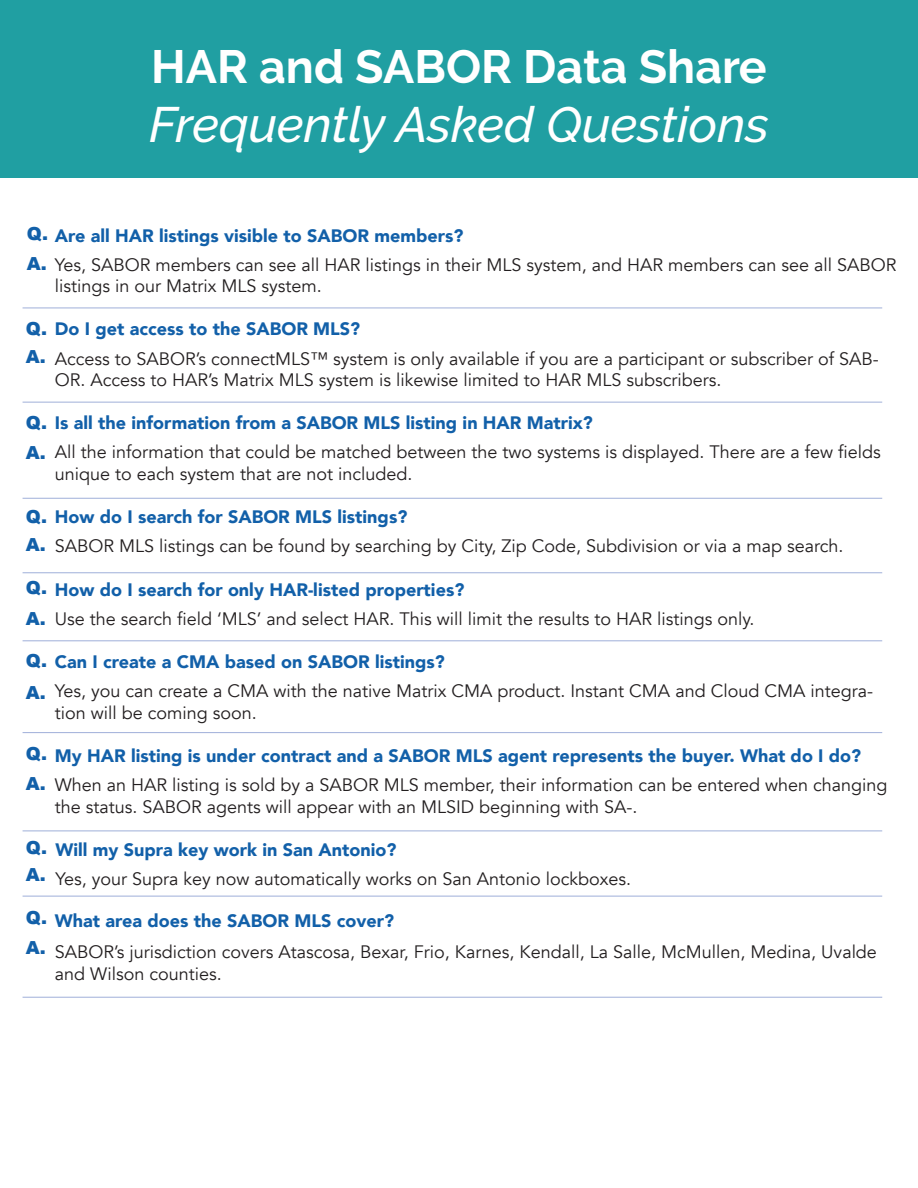
<style>
.page{position:relative;width:918px;height:1188px;background:#fff}
.page>*{position:absolute;margin:0;border:0;box-sizing:border-box;transform-origin:0 0}
.t1{font:italic 500 49.5px "Raleway";color:#fff}
.t2{font:700 46.5px "Raleway";color:#fff}
.t3{font:18px/21.6px "Avenir";color:#231f20}
.t4{font:900 18px "Avenir";color:#1260a9}
.t5{font:900 18px "Arial";color:#1260a9}
.s1{font-family:"Arial";font-weight:900;color:#1260a9}
.s2{font-family:"Arial"}
</style>
<div class="page">
<div style="left:0;top:0;width:918px;height:177px;background:#209fa2"></div>
<hr style="left:23px;top:308px;width:859px;height:1px;background:#9fafd9">
<hr style="left:23px;top:402px;width:859px;height:1px;background:#9fafd9">
<hr style="left:23px;top:498px;width:859px;height:1px;background:#9fafd9">
<hr style="left:23px;top:572px;width:859px;height:1px;background:#9fafd9">
<hr style="left:23px;top:640px;width:859px;height:1px;background:#9fafd9">
<hr style="left:23px;top:732px;width:859px;height:1px;background:#9fafd9">
<hr style="left:23px;top:896px;width:859px;height:1px;background:#9fafd9">
<hr style="left:23px;top:997px;width:859px;height:1px;background:#9fafd9">
<hr style="left:23px;top:831px;width:859px;height:1px;background:#9fafd9">
<p class="t2" style="left:151px;top:40px;width:617px">HAR and SABOR Data Share</p>
<p class="t1" style="left:149px;top:96px;width:621px">Frequently Asked Questions</p>
<p class="t5" style="left:27px;top:220px;width:23px">Q.</p>
<p class="t4" style="left:55px;top:220px;width:410px">Are all HAR listings visible to SABOR members?</p>
<p class="t3" style="left:55px;top:254px;width:843px;text-indent:-28px"><span class="s1">A.</span> Yes, SABOR members can see all HAR listings in their MLS system, and HAR members can see all SABOR listings in our Matrix MLS system.</p>
<p class="t4" style="left:26px;top:314px;width:336px"><span class="s2">Q.</span> Do I get access to the SABOR MLS?</p>
<p class="t3" style="left:55px;top:348px;width:826px">Access to SABOR’s connectMLS™ system is only available if you are a participant or subscriber of SAB-<br>OR. Access to HAR’s Matrix MLS system is likewise limited to HAR MLS subscribers.</p>
<p class="t4" style="left:26px;top:408px;width:569px"><span class="s2">Q.</span> Is all the information from a SABOR MLS listing in HAR Matrix?</p>
<p class="t3" style="left:55px;top:442px;width:827px">All the information that could be matched between the two systems is displayed. There are a few fields unique to each system that are not included.</p>
<p class="t4" style="left:26px;top:502px;width:383px"><span class="s2">Q.</span> How do I search for SABOR MLS listings?</p>
<p class="t3" style="left:55px;top:536px;width:790px">SABOR MLS listings can be found by searching by City, Zip Code, Subdivision or via a map search.</p>
<p class="t4" style="left:26px;top:574px;width:440px"><span class="s2">Q.</span> How do I search for only HAR-listed properties?</p>
<p class="t3" style="left:55px;top:608px;width:701px">Use the search field ‘MLS’ and select HAR. This will limit the results to HAR listings only.</p>
<p class="t4" style="left:26px;top:646px;width:420px"><span class="s2">Q.</span> Can I create a CMA based on SABOR listings?</p>
<p class="t3" style="left:55px;top:680px;width:820px">Yes, you can create a CMA with the native Matrix CMA product. Instant CMA and Cloud CMA integra&shy;tion will be coming soon.</p>
<p class="t4" style="left:26px;top:740px;width:837px"><span class="s2">Q.</span> My HAR listing is under contract and a SABOR MLS agent represents the buyer. What do I do?</p>
<p class="t3" style="left:55px;top:774px;width:834px">When an HAR listing is sold by a SABOR MLS member, their information can be entered when changing the status. SABOR agents will appear with an MLSID beginning with SA-.</p>
<p class="t4" style="left:55px;top:834px;width:342px">Will my Supra key work in San Antonio?</p>
<p class="t3" style="left:55px;top:868px;width:577px">Yes, your Supra key now automatically works on San Antonio lockboxes.</p>
<p class="t4" style="left:55px;top:906px;width:341px">What area does the SABOR MLS cover?</p>
<p class="t3" style="left:55px;top:941px;width:824px">SABOR’s jurisdiction covers Atascosa, Bexar, Frio, Karnes, Kendall, La Salle, McMullen, Medina, Uvalde and Wilson counties.</p>
<p class="t5" style="left:26px;top:343px;width:21px">A.</p>
<p class="t5" style="left:26px;top:439px;width:21px">A.</p>
<p class="t5" style="left:26px;top:531px;width:21px">A.</p>
<p class="t5" style="left:26px;top:606px;width:21px">A.</p>
<p class="t5" style="left:26px;top:679px;width:21px">A.</p>
<p class="t5" style="left:26px;top:771px;width:21px">A.</p>
<p class="t5" style="left:26px;top:835px;width:23px">Q.</p>
<p class="t5" style="left:26px;top:861px;width:21px">A.</p>
<p class="t5" style="left:26px;top:905px;width:23px">Q.</p>
<p class="t5" style="left:26px;top:935px;width:21px">A.</p>
</div>
